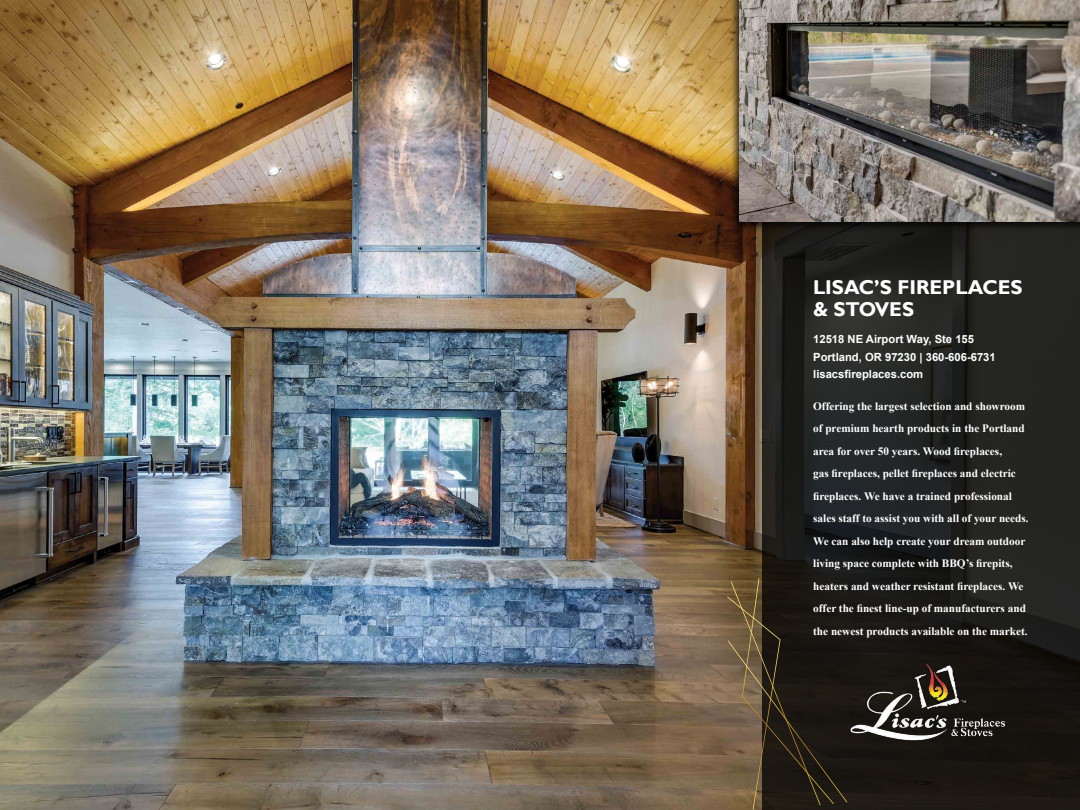
<style>
.page{position:relative;width:1080px;height:810px;background:#fff}
.page>*{position:absolute;margin:0;border:0;box-sizing:border-box;transform-origin:0 0}
.t1{font:700 20px/22.5px "Gill Sans";color:#fff}
.t2{font:700 11.25px/22.5px "Times New Roman";color:#fff}
.t3{font:700 11.25px/17.5px "Arial";color:#fff}
</style>
<div class="page">
<img style="left:0;top:0;width:762px;height:810px">
<svg style="left:762px;top:232px;width:318px;height:578px;fill:#222422"></svg>
<div style="left:730px;top:0;width:350px;height:232px;background:#000;opacity:.75"></div>
<img style="left:740px;top:0;width:340px;height:221px">
<img style="left:849px;top:665px;width:156px;height:77px">
<svg style="left:727px;top:578px;width:120px;height:231px"></svg>
<h1 class="t1" style="left:813px;top:276px;width:211px">LISAC’S FIREPLACES &amp; STOVES</h1>
<p class="t3" style="left:813px;top:331px;width:184px">12518 NE Airport Way, Ste 155<br>Portland, OR 97230 | 360-606-6731 lisacsfireplaces.com</p>
<p class="t2" style="left:813px;top:394px;width:217px">Offering the largest selection and showroom of premium hearth products in the Portland area for over 50 years. Wood fireplaces,<br>gas fireplaces, pellet fireplaces and electric fireplaces. We have a trained professional sales staff to assist you with all of your needs.<br>We can also help create your dream outdoor living space complete with BBQ’s firepits, heaters and weather resistant fireplaces. We offer the finest line-up of manufacturers and the newest products available on the market.</p>
</div>
